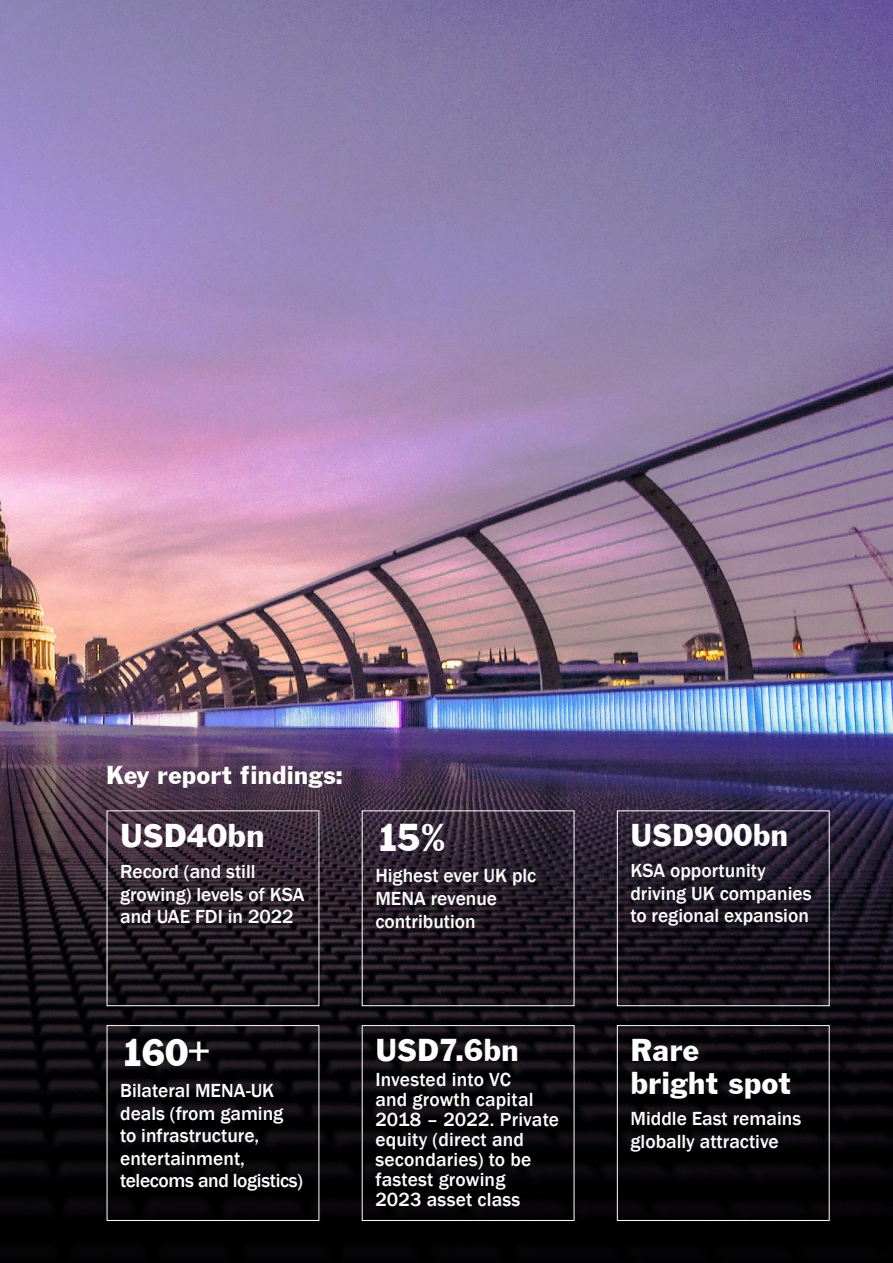
<style>
.page{position:relative;width:893px;height:1263px;background:#fff}
.page>*{position:absolute;margin:0;border:0;box-sizing:border-box;transform-origin:0 0}
.t1{font:40.5px "Franklin Gothic";color:#fff}
.t2{font:34.5px "Franklin Gothic";color:#fff}
.t3{font:33px/33px "Franklin Gothic";color:#fff}
.t4{font:27px "Franklin Gothic";color:#fff}
.t5{font:500 19.5px/22.5px "Franklin Gothic";color:#fff}
</style>
<div class="page">
<img style="left:0;top:0;width:893px;height:513px">
<img style="left:0;top:513px;width:893px;height:750px">
<div style="left:617px;top:810px;width:213px;height:196px;border:1px solid #fff"></div>
<div style="left:617px;top:1025px;width:213px;height:196px;border:1px solid #fff"></div>
<div style="left:107px;top:1025px;width:212px;height:196px;border:1px solid #fff"></div>
<div style="left:362px;top:1025px;width:212px;height:196px;border:1px solid #fff"></div>
<h3 class="t4" style="left:106px;top:758px;width:238px">Key report findings:</h3>
<h2 class="t2" style="left:120px;top:815px;width:146px">USD40bn</h2>
<p class="t5" style="left:120px;top:861px;width:186px">Record (and still growing) levels of KSA and UAE FDI in 2022</p>
<h1 class="t1" style="left:375px;top:813px;width:72px">15%</h1>
<p class="t5" style="left:375px;top:865px;width:163px">Highest ever UK plc<br>MENA revenue contribution</p>
<h1 class="t1" style="left:120px;top:1028px;width:90px">160+</h1>
<p class="t5" style="left:120px;top:1080px;width:184px">Bilateral MENA-UK deals (from gaming to infrastructure, entertainment, telecoms and logistics)</p>
<h3 class="t3" style="left:375px;top:1033px;width:145px">USD7.6bn</h3>
<p class="t5" style="left:375px;top:1069px;width:185px;line-height:20.1px">Invested into VC<br>and growth capital<br>2018 – 2022. Private equity (direct and secondaries) to be fastest growing<br>2023 asset class</p>
<h3 class="t3" style="left:630px;top:818px;width:159px">USD900bn</h3>
<p class="t5" style="left:630px;top:860px;width:183px">KSA opportunity driving UK companies to regional expansion</p>
<h3 class="t3" style="left:630px;top:1033px;width:162px">Rare bright spot</h3>
<p class="t5" style="left:630px;top:1107px;width:172px">Middle East remains globally attractive</p>
</div>
